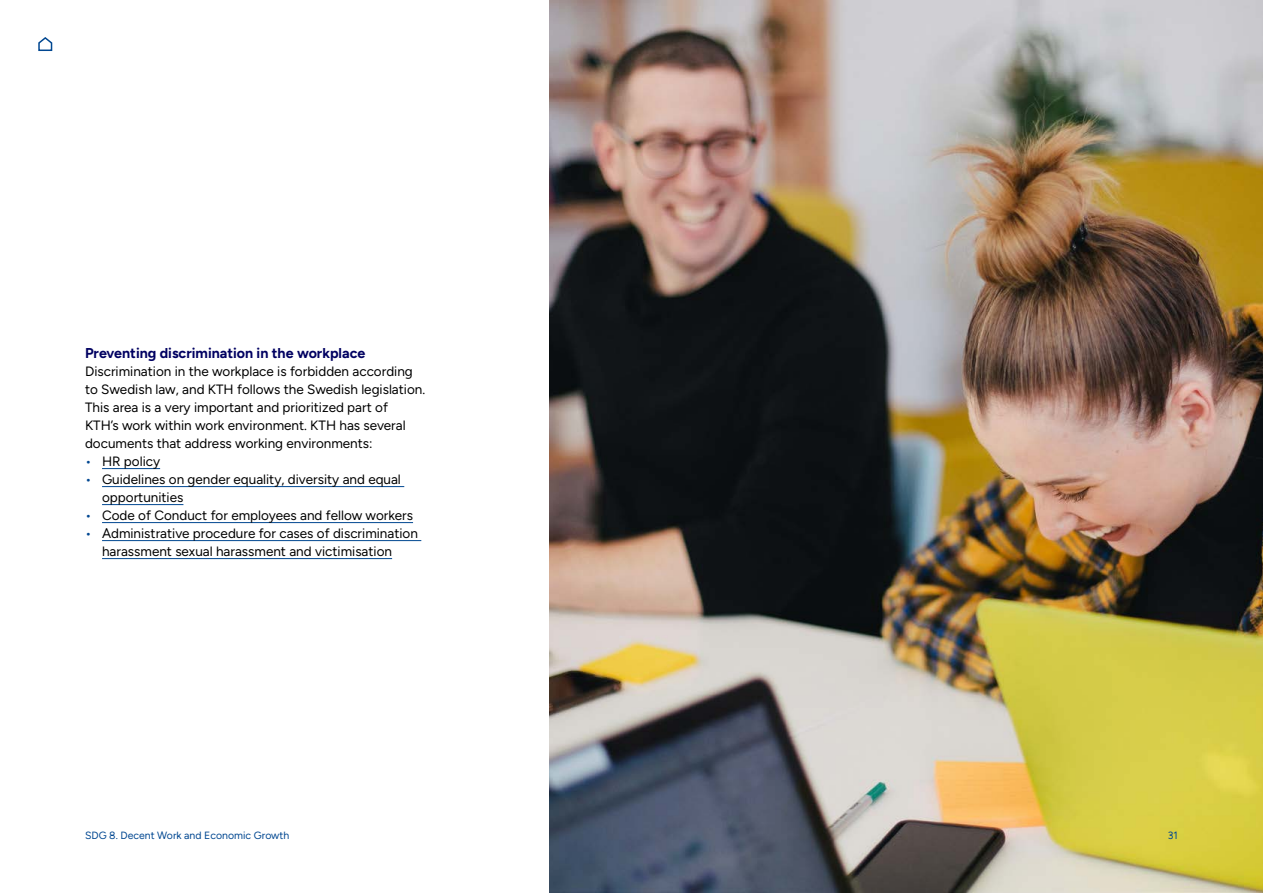
<style>
.page{position:relative;width:1263px;height:893px;background:#fff}
.page>*{position:absolute;margin:0;border:0;box-sizing:border-box;transform-origin:0 0}
.t1{font:700 14.25px "Figtree";color:#000061}
.t2{font:13.5px/18px "Figtree";color:#000}
.t3{font:10.5px "Figtree";color:#004791}
.s1{color:#004791}
</style>
<div class="page">
<svg style="left:38px;top:37px;width:15px;height:14px"></svg>
<hr style="left:102px;top:468px;width:58px;height:1px;background:#004791">
<hr style="left:102px;top:486px;width:302px;height:1px;background:#004791">
<hr style="left:102px;top:504px;width:81px;height:1px;background:#004791">
<hr style="left:102px;top:522px;width:311px;height:1px;background:#004791">
<hr style="left:102px;top:540px;width:319px;height:1px;background:#004791">
<hr style="left:102px;top:558px;width:290px;height:1px;background:#004791">
<img style="left:549px;top:0;width:714px;height:893px">
<p class="t1" style="left:85px;top:345px;width:282px">Preventing discrimination in the workplace</p>
<p class="t2" style="left:85px;top:363px;width:342px">Discrimination in the workplace is forbidden according to Swedish law, and KTH follows the Swedish legislation.<br>This area is a very important and prioritized part of<br>KTH’s work within work environment. KTH has several documents that address working environments:</p>
<p class="t2" style="left:85px;top:453px;width:77px"><span class="s1">•</span> HR policy</p>
<p class="t2" style="left:102px;top:471px;width:300px;text-indent:-17px"><span class="s1">•</span> Guidelines on gender equality, diversity and equal opportunities</p>
<p class="t2" style="left:85px;top:507px;width:329px"><span class="s1">•</span> Code of Conduct for employees and fellow workers</p>
<p class="t2" style="left:102px;top:525px;width:317px;text-indent:-17px"><span class="s1">•</span> Administrative procedure for cases of discrimination harassment sexual harassment and victimisation</p>
<p class="t3" style="left:85px;top:829px;width:206px">SDG 8. Decent Work and Economic Growth</p>
<p class="t3" style="left:1168px;top:829px;width:12px">31</p>
</div>
